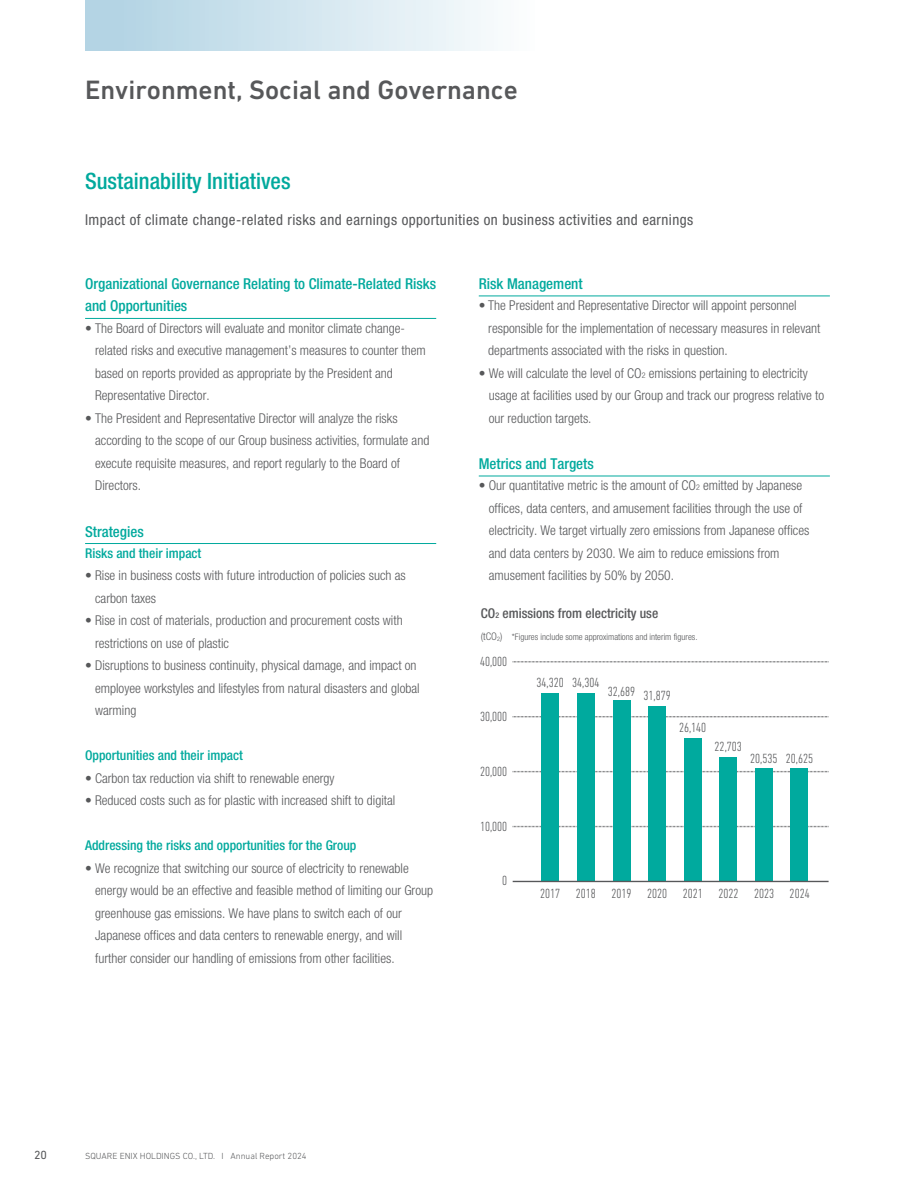
<style>
.page{position:relative;width:915px;height:1191px;background:#fff}
.page>*{position:absolute;margin:0;border:0;box-sizing:border-box;transform-origin:0 0}
.t1{font:500 27px "DIN Next LT Pro";color:#57585a}
.t2{font:500 condensed 22.5px "Helvetica Neue LT Std";color:#00a99d}
.t3{font:500 condensed 15px/22.5px "Helvetica Neue LT Std";color:#00a99d}
.t4{font:condensed 15px "Helvetica Neue LT Std";letter-spacing:.03em;color:#57585a}
.t5{font:300 condensed 13.5px/22.5px "Helvetica Neue LT Std";color:#57585a}
.t6{font:300 condensed 13.5px "DIN Next LT Pro";color:#57585a}
.t7{font:500 condensed 13.5px "Helvetica Neue LT Std";color:#00a99d}
.t8{font:500 condensed 13.5px "Helvetica Neue LT Std";color:#57585a}
.t9{font:12px "DIN Next LT Pro";color:#57585a}
.t10{font:300 condensed 10.5px "Helvetica Neue LT Std";color:#57585a}
.t11{font:300 condensed 9px "Helvetica Neue LT Std";color:#57585a}
.t12{font:300 9px "DIN Next LT Pro";color:#57585a}
.s1{font-size:7.8px}
.s2{font-size:6.15px}
</style>
<div class="page">
<hr style="left:85px;top:318px;width:351px;height:1px;background:#00a99d">
<hr style="left:85px;top:543px;width:351px;height:1px;background:#00a99d">
<hr style="left:478px;top:296px;width:351px;height:1px;background:#00a99d">
<hr style="left:478px;top:476px;width:351px;height:1px;background:#00a99d">
<svg style="left:512px;top:771px;width:316px;height:1px"></svg>
<svg style="left:512px;top:826px;width:316px;height:1px"></svg>
<svg style="left:512px;top:716px;width:316px;height:1px"></svg>
<svg style="left:512px;top:661px;width:316px;height:1px"></svg>
<div style="left:541px;top:692px;width:18px;height:189px;background:#00aa9e"></div>
<div style="left:577px;top:692px;width:17px;height:189px;background:#00aa9e"></div>
<div style="left:612px;top:700px;width:18px;height:181px;background:#00aa9e"></div>
<div style="left:648px;top:706px;width:17px;height:175px;background:#00aa9e"></div>
<div style="left:683px;top:737px;width:18px;height:144px;background:#00aa9e"></div>
<div style="left:719px;top:756px;width:17px;height:125px;background:#00aa9e"></div>
<div style="left:754px;top:768px;width:18px;height:113px;background:#00aa9e"></div>
<div style="left:790px;top:768px;width:18px;height:113px;background:#00aa9e"></div>
<hr style="left:512px;top:881px;width:316px;height:1px;background:#57585a">
<svg style="left:85px;top:0;width:401px;height:50px;background:#d0e4ee"></svg>
<h1 class="t1" style="left:85px;top:74px;width:434px">Environment, Social and Governance</h1>
<h2 class="t2" style="left:85px;top:167px;width:207px">Sustainability Initiatives</h2>
<p class="t4" style="left:85px;top:211px;width:609px">Impact of climate change-related risks and earnings opportunities on business activities and earnings</p>
<p class="t3" style="left:85px;top:272px;width:352px">Organizational Governance Relating to Climate-Related Risks and Opportunities</p>
<p class="t5" style="left:95px;top:316px;width:332px;text-indent:-10px">• The Board of Directors will evaluate and monitor climate change&shy;related risks and executive management’s measures to counter them based on reports provided as appropriate by the President and Representative Director.</p>
<p class="t5" style="left:95px;top:406px;width:336px;text-indent:-10px">• The President and Representative Director will analyze the risks according to the scope of our Group business activities, formulate and execute requisite measures, and report regularly to the Board of Directors.</p>
<p class="t3" style="left:85px;top:520px;width:60px">Strategies</p>
<p class="t7" style="left:85px;top:545px;width:118px">Risks and their impact</p>
<p class="t5" style="left:95px;top:564px;width:312px;text-indent:-10px">• Rise in business costs with future introduction of policies such as carbon taxes</p>
<p class="t5" style="left:95px;top:609px;width:309px;text-indent:-10px">• Rise in cost of materials, production and procurement costs with restrictions on use of plastic</p>
<p class="t5" style="left:95px;top:654px;width:326px;text-indent:-10px">• Disruptions to business continuity, physical damage, and impact on employee workstyles and lifestyles from natural disasters and global warming</p>
<p class="t7" style="left:85px;top:747px;width:159px">Opportunities and their impact</p>
<p class="t5" style="left:85px;top:766px;width:251px">• Carbon tax reduction via shift to renewable energy</p>
<p class="t5" style="left:85px;top:789px;width:311px">• Reduced costs such as for plastic with increased shift to digital</p>
<p class="t7" style="left:85px;top:837px;width:273px">Addressing the risks and opportunities for the Group</p>
<p class="t5" style="left:95px;top:856px;width:339px;text-indent:-10px">• We recognize that switching our source of electricity to renewable energy would be an effective and feasible method of limiting our Group greenhouse gas emissions. We have plans to switch each of our Japanese offices and data centers to renewable energy, and will further consider our handling of emissions from other facilities.</p>
<p class="t3" style="left:478px;top:272px;width:105px">Risk Management</p>
<p class="t5" style="left:488px;top:294px;width:333px;text-indent:-9px">• The President and Representative Director will appoint personnel responsible for the implementation of necessary measures in relevant departments associated with the risks in question.</p>
<p class="t5" style="left:488px;top:361px;width:337px;text-indent:-10px">• We will calculate the level of CO<span class="s1">2</span> emissions pertaining to electricity usage at facilities used by our Group and track our progress relative to our reduction targets.</p>
<p class="t3" style="left:478px;top:452px;width:116px">Metrics and Targets</p>
<p class="t5" style="left:488px;top:474px;width:322px;text-indent:-10px">• Our quantitative metric is the amount of CO<span class="s1">2</span> emitted by Japanese offices, data centers, and amusement facilities through the use of electricity. We target virtually zero emissions from Japanese offices and data centers by 2030. We aim to reduce emissions from amusement facilities by 50% by 2050.</p>
<p class="t8" style="left:480px;top:605px;width:179px">CO<span class="s1">2</span> emissions from electricity use</p>
<p class="t11" style="left:512px;top:631px;width:187px">*Figures include some approximations and interim figures.</p>
<p class="t10" style="left:480px;top:630px;width:23px">(tCO<span class="s2">2</span>)</p>
<p class="t6" style="left:480px;top:654px;width:29px">40,000</p>
<p class="t6" style="left:480px;top:709px;width:29px">30,000</p>
<p class="t6" style="left:480px;top:763px;width:29px">20,000</p>
<p class="t6" style="left:480px;top:818px;width:29px">10,000</p>
<p class="t6" style="left:502px;top:873px;width:7px">0</p>
<p class="t6" style="left:536px;top:674px;width:64px">34,320 34,304</p>
<p class="t6" style="left:607px;top:686px;width:64px">32,689 31,879</p>
<p class="t6" style="left:678px;top:720px;width:29px">26,140</p>
<p class="t6" style="left:714px;top:738px;width:29px">22,703</p>
<p class="t6" style="left:750px;top:750px;width:64px">20,535 20,625</p>
<p class="t6" style="left:718px;top:886px;width:22px">2022</p>
<p class="t6" style="left:540px;top:886px;width:164px">2017 2018 2019 2020 2021</p>
<p class="t6" style="left:753px;top:886px;width:57px">2023 2024</p>
<p class="t9" style="left:34px;top:1147px;width:15px">20</p>
<p class="t12" style="left:85px;top:1150px;width:223px">SQUARE ENIX HOLDINGS CO., LTD. I Annual Report 2024</p>
</div>
